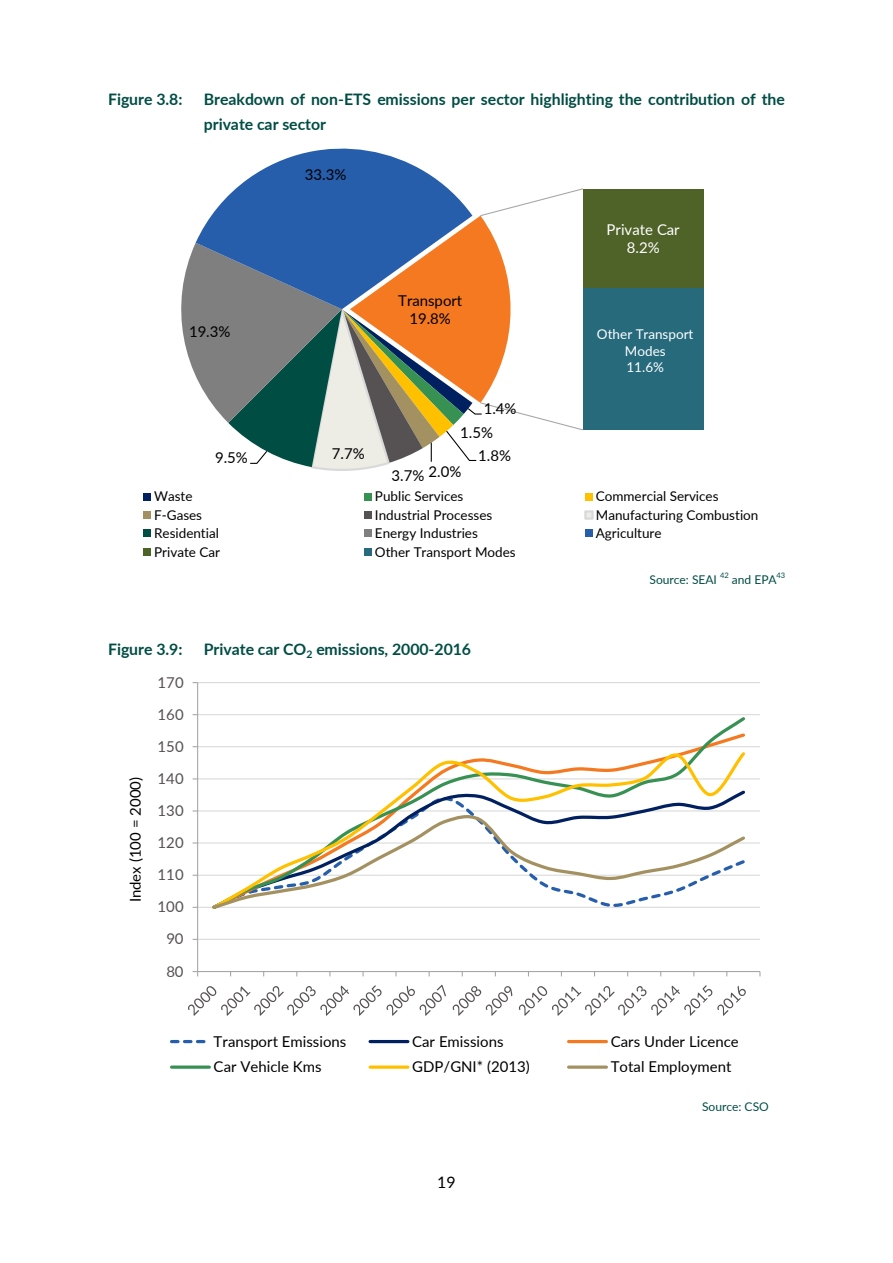
<style>
.page{position:relative;width:893px;height:1263px;background:#fff}
.page>*{position:absolute;margin:0;border:0;box-sizing:border-box;transform-origin:0 0}
.t1{font:700 15.9px/24.2px "Lato";color:#004d44}
.t2{font:15.9px "Lato";color:#000}
.t3{font:15px/23.7px "Lato";color:#000}
.t4{font:15px "Lato";color:#565152}
.t5{font:15px/18px "Lato";color:#fff;text-align:center}
.t6{font:13.5px "Lato";color:#000}
.t7{font:13.5px/16.2px "Lato";color:#fff;text-align:center}
.t8{font:12px "Lato";letter-spacing:-.005em;color:#004d44}
.t9{font:7.5px "Lato";color:#004d44}
</style>
<div class="page">
<svg style="left:236px;top:148px;width:211px;height:40px;fill:#265eac"></svg>
<div style="left:583px;top:189px;width:120px;height:100px;background:#4f6228"></div>
<div style="left:583px;top:289px;width:120px;height:141px;background:#276a7c"></div>
<svg style="left:181px;top:188px;width:403px;height:283px"></svg>
<div style="left:144px;top:493px;width:7px;height:7px;background:#002060"></div>
<div style="left:364px;top:493px;width:8px;height:7px;background:#379153"></div>
<div style="left:585px;top:493px;width:8px;height:7px;background:#ffc000"></div>
<div style="left:144px;top:511px;width:7px;height:8px;background:#a39161"></div>
<div style="left:364px;top:511px;width:8px;height:8px;background:#565152"></div>
<div style="left:585px;top:511px;width:8px;height:8px;background:#edece5"></div>
<div style="left:584px;top:510px;width:10px;height:10px;border:2px solid #d9d9d9"></div>
<div style="left:144px;top:530px;width:7px;height:7px;background:#004d44"></div>
<div style="left:364px;top:530px;width:8px;height:7px;background:#7f7f7f"></div>
<div style="left:585px;top:530px;width:8px;height:7px;background:#265eac"></div>
<div style="left:144px;top:548px;width:7px;height:7px;background:#4f6228"></div>
<div style="left:364px;top:548px;width:8px;height:7px;background:#276a7c"></div>
<hr style="left:198px;top:939px;width:562px;height:1px;background:#d9d9d9">
<hr style="left:198px;top:907px;width:562px;height:1px;background:#d9d9d9">
<hr style="left:198px;top:875px;width:562px;height:1px;background:#d9d9d9">
<hr style="left:198px;top:842px;width:562px;height:1px;background:#d9d9d9">
<hr style="left:198px;top:810px;width:562px;height:1px;background:#d9d9d9">
<hr style="left:198px;top:778px;width:562px;height:1px;background:#d9d9d9">
<hr style="left:198px;top:746px;width:562px;height:1px;background:#d9d9d9">
<hr style="left:198px;top:714px;width:562px;height:1px;background:#d9d9d9">
<hr style="left:198px;top:682px;width:562px;height:1px;background:#d9d9d9">
<hr style="left:197px;top:683px;width:1px;height:288px;background:#a6a6a6">
<hr style="left:198px;top:971px;width:562px;height:1px;background:#a6a6a6">
<svg style="left:210px;top:749px;width:538px;height:65px"></svg>
<svg style="left:210px;top:814px;width:538px;height:95px"></svg>
<svg style="left:188px;top:985px;width:258px;height:31px"></svg>
<svg style="left:453px;top:986px;width:59px;height:30px"></svg>
<svg style="left:519px;top:985px;width:227px;height:31px"></svg>
<svg style="left:172px;top:1040px;width:34px;height:3px"></svg>
<hr style="left:370px;top:1040px;width:38px;height:3px;background:#002060">
<hr style="left:569px;top:1040px;width:37px;height:3px;background:#f47920">
<svg style="left:172px;top:1065px;width:37px;height:4px"></svg>
<svg style="left:370px;top:1065px;width:38px;height:4px"></svg>
<svg style="left:569px;top:1065px;width:37px;height:4px"></svg>
<p class="t1" style="left:108px;top:87px;width:76px">Figure 3.8:</p>
<p class="t1" style="left:204px;top:87px;width:583px">Breakdown of non-ETS emissions per sector highlighting the contribution of the private car sector</p>
<p class="t3" style="left:305px;top:162px;width:43px">33.3%</p>
<p class="t3" style="left:189px;top:319px;width:43px">19.3%</p>
<p class="t3" style="left:215px;top:446px;width:34px">9.5%</p>
<p class="t3" style="left:332px;top:441px;width:34px">7.7%</p>
<p class="t3" style="left:398px;top:291px;width:66px;line-height:18px;text-align:center">Transport<br>19.8%</p>
<p class="t3" style="left:460px;top:396px;width:58px;text-indent:24px">1.4%<br>1.5%</p>
<p class="t3" style="left:478px;top:444px;width:34px">1.8%</p>
<p class="t3" style="left:392px;top:461px;width:71px">3.7% 2.0%</p>
<p class="t5" style="left:607px;top:220px;width:75px">Private Car<br>8.2%</p>
<p class="t7" style="left:597px;top:326px;width:98px">Other Transport<br>Modes<br>11.6%</p>
<p class="t6" style="left:154px;top:488px;width:40px">Waste</p>
<p class="t6" style="left:375px;top:488px;width:90px">Public Services</p>
<p class="t6" style="left:596px;top:488px;width:124px">Commercial Services</p>
<p class="t6" style="left:154px;top:506px;width:49px">F-Gases</p>
<p class="t6" style="left:375px;top:506px;width:119px">Industrial Processes</p>
<p class="t6" style="left:596px;top:506px;width:164px">Manufacturing Combustion</p>
<p class="t6" style="left:154px;top:525px;width:66px">Residential</p>
<p class="t6" style="left:375px;top:525px;width:104px">Energy Industries</p>
<p class="t6" style="left:596px;top:525px;width:67px">Agriculture</p>
<p class="t6" style="left:154px;top:543px;width:67px">Private Car</p>
<p class="t6" style="left:375px;top:543px;width:142px">Other Transport Modes</p>
<p class="t1" style="left:108px;top:637px;width:76px">Figure 3.9:</p>
<p class="t1" style="left:204px;top:637px;width:269px">Private car CO<sub>2</sub> emissions, 2000-2016</p>
<p class="t4" style="left:158px;top:673px;width:28px">170</p>
<p class="t4" style="left:158px;top:705px;width:28px">160</p>
<p class="t3" style="left:123px;top:902px;width:127px;rotate:-90deg">Index (100 = 2000)</p>
<p class="t4" style="left:158px;top:737px;width:28px">150</p>
<p class="t4" style="left:158px;top:769px;width:28px">140</p>
<p class="t4" style="left:158px;top:801px;width:28px">130</p>
<p class="t4" style="left:158px;top:833px;width:28px">120</p>
<p class="t4" style="left:158px;top:865px;width:28px">110</p>
<p class="t4" style="left:158px;top:897px;width:28px">100</p>
<p class="t4" style="left:166px;top:930px;width:19px">90</p>
<p class="t4" style="left:166px;top:962px;width:19px">80</p>
<p class="t8" style="left:650px;top:572px;width:69px">Source: SEAI</p>
<p class="t9" style="left:720px;top:571px;width:10px">42</p>
<p class="t8" style="left:732px;top:572px;width:46px">and EPA</p>
<p class="t9" style="left:776px;top:571px;width:10px">43</p>
<p class="t3" style="left:214px;top:1029px;width:134px">Transport Emissions</p>
<p class="t3" style="left:412px;top:1029px;width:93px">Car Emissions</p>
<p class="t3" style="left:611px;top:1029px;width:130px">Cars Under Licence</p>
<p class="t3" style="left:214px;top:1054px;width:109px">Car Vehicle Kms</p>
<p class="t3" style="left:412px;top:1054px;width:119px">GDP/GNI* (2013)</p>
<p class="t3" style="left:611px;top:1054px;width:122px">Total Employment</p>
<p class="t2" style="left:437px;top:1172px;width:20px">19</p>
<p class="t8" style="left:702px;top:1099px;width:68px">Source: CSO</p>
</div>
